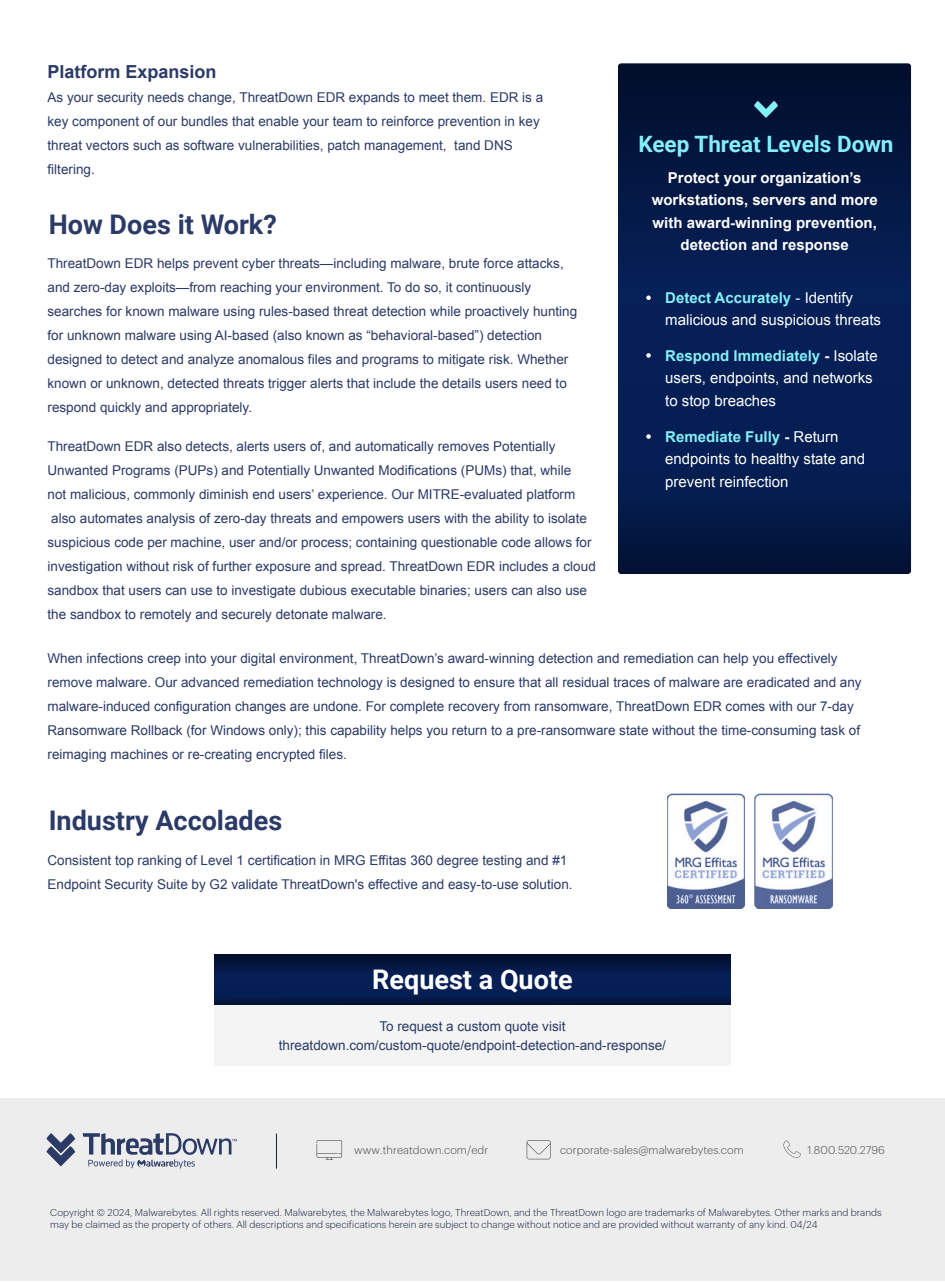
<style>
.page{position:relative;width:945px;height:1283px;background:#fff}
.page>*{position:absolute;margin:0;border:0;box-sizing:border-box;transform-origin:0 0}
.t1{font:700 27px "Roboto";color:#2b3a67}
.t2{font:700 27px "Roboto";color:#fff}
.t3{font:700 22.5px "Roboto";color:#83f0f8}
.t4{font:700 18px "Arial";color:#2b3a67}
.t5{font:15px/22.5px "Arial";color:#fff}
.t6{font:700 15px/22.5px "Arial";color:#fff;text-align:center}
.t7{font:13.5px/24px "Arial";color:#2b3a67}
.t8{font:300 11.1px "Graphik";letter-spacing:.005em;color:#494949}
.t9{font:300 9.75px/11.7px "Graphik";color:#141f3d}
.s1{font-weight:700;color:#83f0f8}
.s2{font-weight:700}
</style>
<div class="page">
<div style="left:1px;top:1097px;width:944px;height:183px;background:#ededed"></div>
<svg style="left:46px;top:1133px;width:29px;height:33px"></svg>
<svg style="left:83px;top:1133px;width:154px;height:35px"></svg>
<svg style="left:527px;top:1140px;width:24px;height:19px"></svg>
<svg style="left:783px;top:1140px;width:18px;height:17px"></svg>
<svg style="left:317px;top:1140px;width:25px;height:19px"></svg>
<hr style="left:276px;top:1133px;width:1px;height:35px;background:#141f3d">
<svg style="left:618px;top:63px;width:293px;height:511px;background:#041a49"></svg>
<svg style="left:754px;top:101px;width:24px;height:17px"></svg>
<svg style="left:646px;top:295px;width:5px;height:5px"></svg>
<svg style="left:646px;top:353px;width:5px;height:5px"></svg>
<svg style="left:646px;top:434px;width:5px;height:5px"></svg>
<div style="left:214px;top:979px;width:517px;height:86px;background:#f4f4f4"></div>
<svg style="left:214px;top:954px;width:517px;height:50px;background:#041a48"></svg>
<img style="left:667px;top:793px;width:78px;height:115px">
<img style="left:755px;top:793px;width:78px;height:115px">
<h3 class="t4" style="left:48px;top:65px;width:171px">Platform Expansion</h3>
<p class="t7" style="left:48px;top:86px;width:497px">As your security needs change, ThreatDown EDR expands to meet them. EDR is a key component of our bundles that enable your team to reinforce prevention in key threat vectors such as software vulnerabilities, patch management, tand DNS filtering.</p>
<h1 class="t1" style="left:49px;top:212px;width:230px">How Does it Work?</h1>
<p class="t7" style="left:48px;top:252px;width:531px">ThreatDown EDR helps prevent cyber threats—including malware, brute force attacks, and zero-day exploits—from reaching your environment. To do so, it continuously searches for known malware using rules-based threat detection while proactively hunting for unknown malware using AI-based (also known as “behavioral-based”) detection designed to detect and analyze anomalous files and programs to mitigate risk. Whether known or unknown, detected threats trigger alerts that include the details users need to respond quickly and appropriately.</p>
<p class="t7" style="left:48px;top:435px;width:550px">ThreatDown EDR also detects, alerts users of, and automatically removes Potentially Unwanted Programs (PUPs) and Potentially Unwanted Modifications (PUMs) that, while<br>not malicious, commonly diminish end users’ experience. Our MITRE-evaluated platform also automates analysis of zero-day threats and empowers users with the ability to isolate suspicious code per machine, user and/or process; containing questionable code allows for investigation without risk of further exposure and spread. ThreatDown EDR includes a cloud sandbox that users can use to investigate dubious executable binaries; users can also use the sandbox to remotely and securely detonate malware.</p>
<h2 class="t3" style="left:638px;top:134px;width:257px">Keep Threat Levels Down</h2>
<p class="t6" style="left:652px;top:168px;width:227px">Protect your organization’s workstations, servers and more with award-winning prevention, detection and response</p>
<p class="t5" style="left:665px;top:288px;width:217px"><span class="s1">Detect Accurately</span> - Identify malicious and suspicious threats</p>
<p class="t5" style="left:665px;top:345px;width:214px"><span class="s1">Respond Immediately</span> <span class="s2">-</span> Isolate users, endpoints, and networks to stop breaches</p>
<p class="t5" style="left:665px;top:426px;width:202px"><span class="s1">Remediate Fully</span> <span class="s2">-</span> Return endpoints to healthy state and prevent reinfection</p>
<p class="t7" style="left:48px;top:647px;width:816px">When infections creep into your digital environment, ThreatDown’s award-winning detection and remediation can help you effectively remove malware. Our advanced remediation technology is designed to ensure that all residual traces of malware are eradicated and any malware-induced configuration changes are undone. For complete recovery from ransomware, ThreatDown EDR comes with our 7-day Ransomware Rollback (for Windows only); this capability helps you return to a pre-ransomware state without the time-consuming task of reimaging machines or re-creating encrypted files.</p>
<h1 class="t1" style="left:49px;top:808px;width:235px">Industry Accolades</h1>
<p class="t7" style="left:48px;top:849px;width:527px">Consistent top ranking of Level 1 certification in MRG Effitas 360 degree testing and #1<br>Endpoint Security Suite by G2 validate ThreatDown's effective and easy-to-use solution.</p>
<h1 class="t2" style="left:372px;top:968px;width:202px">Request a Quote</h1>
<p class="t7" style="left:279px;top:1017px;width:389px;line-height:19.5px;text-align:center">To request a custom quote visit threatdown.com/custom-quote/endpoint-detection-and-response/</p>
<p class="t8" style="left:354px;top:1145px;width:136px">www.threatdown.com/edr</p>
<p class="t8" style="left:560px;top:1145px;width:185px">corporate-sales@malwarebytes.com</p>
<p class="t8" style="left:807px;top:1145px;width:79px">1.800.520.2796</p>
<p class="t9" style="left:50px;top:1207px;width:833px">Copyright © 2024, Malwarebytes. All rights reserved. Malwarebytes, the Malwarebytes logo, ThreatDown, and the ThreatDown logo are trademarks of Malwarebytes. Other marks and brands may be claimed as the property of others. All descriptions and specifications herein are subject to change without notice and are provided without warranty of any kind. 04/24</p>
</div>
